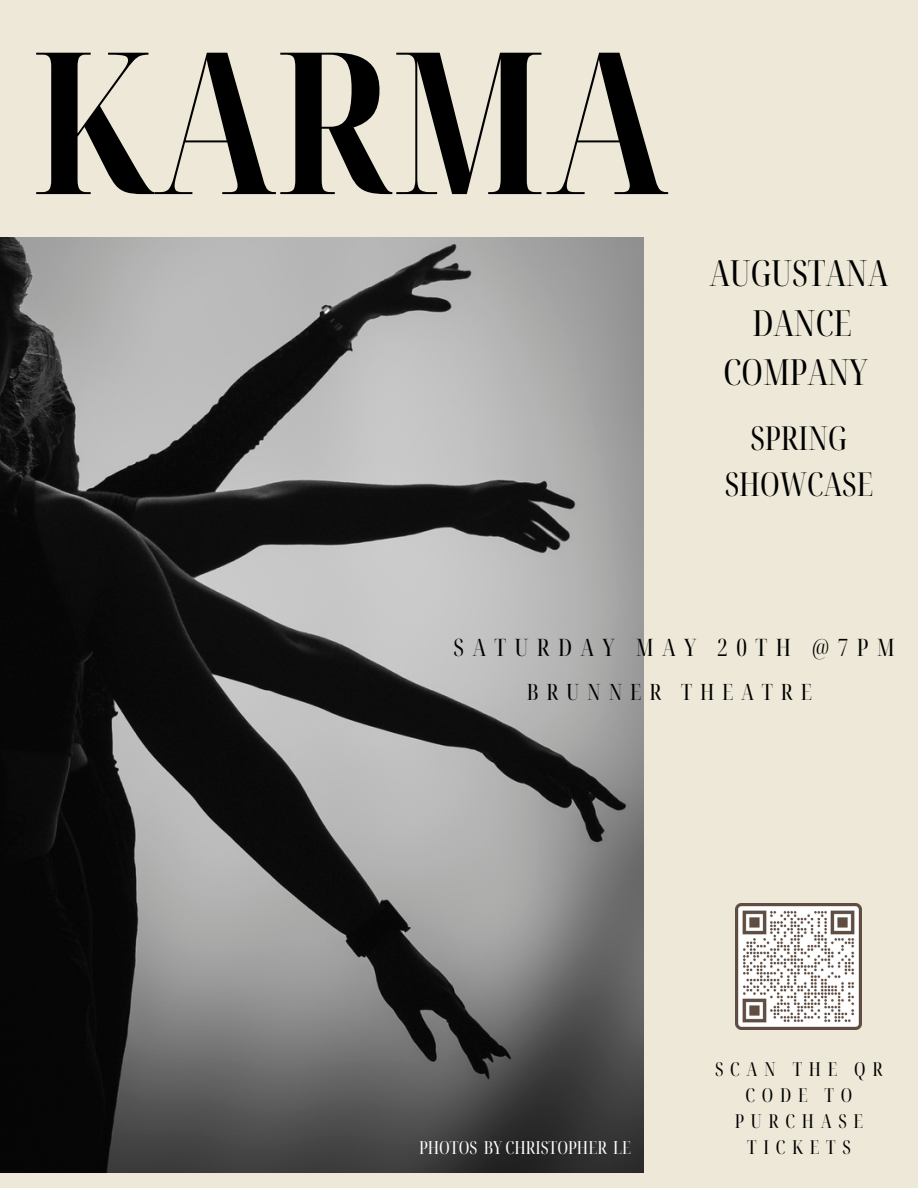
<style>
.page{position:relative;width:918px;height:1188px;background:#ede8d7}
.page>*{position:absolute;margin:0;border:0;box-sizing:border-box;transform-origin:0 0}
.t1{font:700 extra-condensed 198px "Noto Serif Display";color:#000}
.t2{font:extra-condensed 36px/49.5px "Noto Serif Display";color:#000;text-align:center}
.t3{font:extra-condensed 33px/46.2px "Noto Serif Display";color:#000;text-align:center}
.t4{font:extra-condensed 24px "Noto Serif Display";letter-spacing:.35em;color:#000}
.t5{font:extra-condensed 22.5px "Noto Serif Display";letter-spacing:.35em;color:#000}
.t6{font:extra-condensed 19.2px/25.8px "Noto Serif Display";letter-spacing:.35em;color:#000;text-align:center}
.t7{font:extra-condensed 18px "Noto Serif Display";color:#fffefe}
</style>
<div class="page">
<img style="left:0;top:237px;width:644px;height:935px">
<img style="left:736px;top:904px;width:126px;height:126px">
<p class="t1" style="left:32px;top:-17px;width:638px">KARMA</p>
<p class="t2" style="left:710px;top:247px;width:180px">AUGUSTANA</p>
<p class="t2" style="left:724px;top:297px;width:146px">DANCE<br>COMPANY</p>
<p class="t3" style="left:725px;top:414px;width:150px">SPRING<br>SHOWCASE</p>
<p class="t4" style="left:454px;top:630px;width:443px">SATURDAY MAY 20TH @7PM</p>
<p class="t5" style="left:527px;top:675px;width:287px">BRUNNER THEATRE</p>
<p class="t7" style="left:419px;top:1135px;width:214px">PHOTOS BY CHRISTOPHER LE</p>
<p class="t6" style="left:715px;top:1056px;width:169px">SCAN THE QR<br>CODE TO<br>PURCHASE<br>TICKETS</p>
</div>
